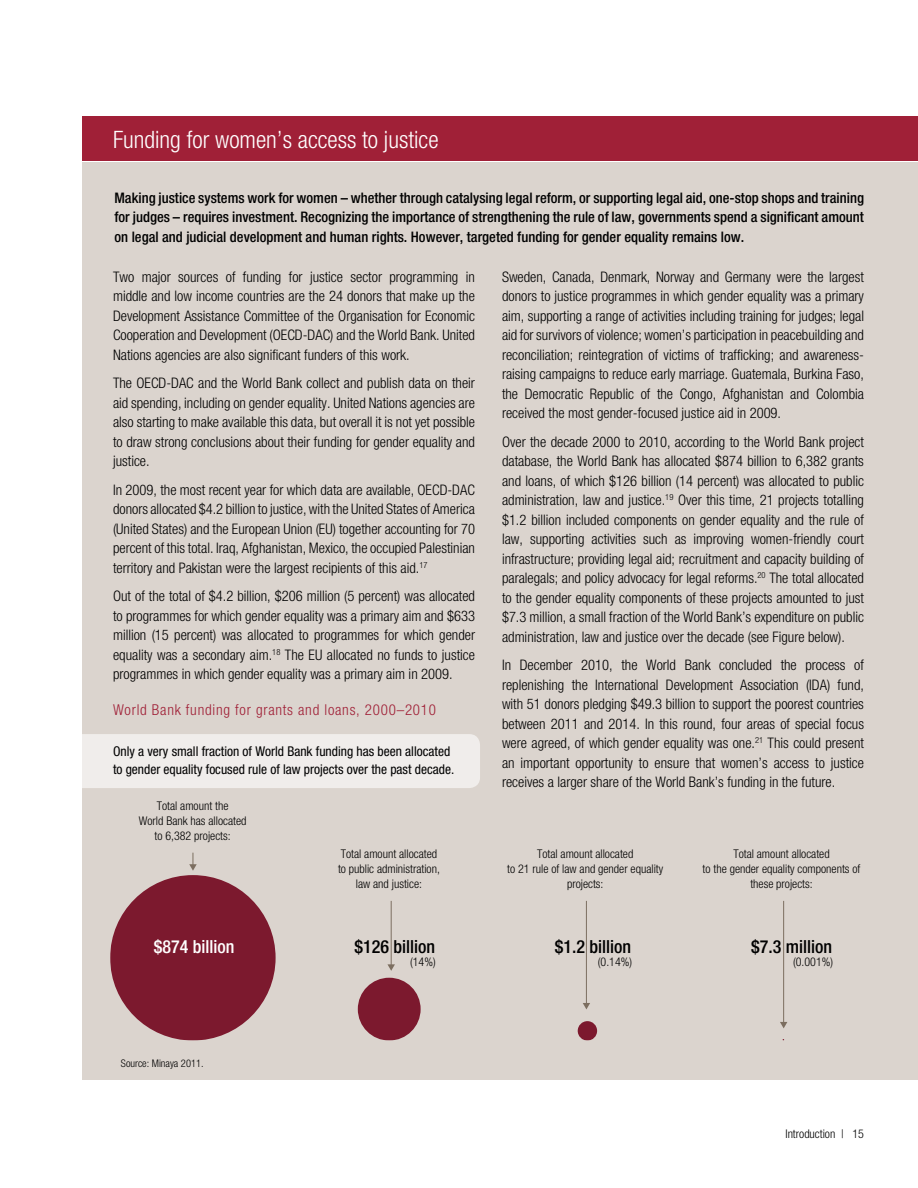
<style>
.page{position:relative;width:918px;height:1188px;background:#fff}
.page>*{position:absolute;margin:0;border:0;box-sizing:border-box;transform-origin:0 0}
.t1{font:300 condensed 24px "Helvetica Neue";color:#fff}
.t2{font:500 condensed 18px "Helvetica Neue";color:#000}
.t3{font:500 condensed 18px "Helvetica Neue";color:#fff}
.t4{font:300 condensed 15px "Helvetica Neue";letter-spacing:.05em;color:#a02037}
.t5{font:300 condensed 14.55px/19.5px "Helvetica Neue";color:#000;text-align:justify}
.t6{font:500 condensed 14.55px/19.5px "Helvetica Neue";color:#000;text-align:justify}
.t7{font:condensed 13.5px/18px "Helvetica Neue";color:#000}
.t8{font:300 condensed 12px/15px "Helvetica Neue";color:#000;text-align:center}
.t9{font:300 condensed 10.5px "Helvetica Neue";color:#000}
</style>
<div class="page">
<div style="left:82px;top:162px;width:836px;height:918px;background:#dbd4ce"></div>
<div style="left:82px;top:116px;width:836px;height:44px;background:#a02037"></div>
<div style="left:82px;top:734px;width:398px;height:54px;background:#f0edeb"></div>
<div style="left:110px;top:875px;width:166px;height:166px;background:#7c192e;border-radius:83px"></div>
<div style="left:358px;top:978px;width:63px;height:63px;background:#7c192e;border-radius:31px"></div>
<div style="left:578px;top:1021px;width:19px;height:20px;background:#7c192e;border-radius:10px"></div>
<hr style="left:783px;top:853px;width:1px;height:170px;background:#7c6e60">
<svg style="left:780px;top:1022px;width:7px;height:6px"></svg>
<hr style="left:586px;top:853px;width:1px;height:151px;background:#7c6e60">
<svg style="left:583px;top:1003px;width:7px;height:6px"></svg>
<hr style="left:391px;top:853px;width:1px;height:112px;background:#7c6e60">
<svg style="left:387px;top:964px;width:8px;height:7px"></svg>
<svg style="left:189px;top:853px;width:8px;height:18px"></svg>
<h1 class="t1" style="left:113px;top:125px;width:327px">Funding for women’s access to justice</h1>
<p class="t6" style="left:114px;top:187px;width:751px">Making justice systems work for women – whether through catalysing legal reform, or supporting legal aid, one-stop shops and training for judges – requires investment. Recognizing the importance of strengthening the rule of law, governments spend a significant amount on legal and judicial development and human rights. However, targeted funding for gender equality remains low.</p>
<p class="t5" style="left:502px;top:267px;width:364px">Sweden, Canada, Denmark, Norway and Germany were the largest donors to justice programmes in which gender equality was a primary aim, supporting a range of activities including training for judges; legal aid for survivors of violence; women’s participation in peacebuilding and reconciliation; reintegration of victims of trafficking; and awareness&shy;raising campaigns to reduce early marriage. Guatemala, Burkina Faso, the Democratic Republic of the Congo, Afghanistan and Colombia received the most gender-focused justice aid in 2009.</p>
<p class="t5" style="left:502px;top:432px;width:364px">Over the decade 2000 to 2010, according to the World Bank project database, the World Bank has allocated $874 billion to 6,382 grants and loans, of which $126 billion (14 percent) was allocated to public administration, law and justice.<sup>19</sup> Over this time, 21 projects totalling $1.2 billion included components on gender equality and the rule of law, supporting activities such as improving women-friendly court infrastructure; providing legal aid; recruitment and capacity building of paralegals; and policy advocacy for legal reforms.<sup>20</sup> The total allocated to the gender equality components of these projects amounted to just $7.3 million, a small fraction of the World Bank’s expenditure on public administration, law and justice over the decade (see Figure below).</p>
<p class="t5" style="left:502px;top:655px;width:364px">In December 2010, the World Bank concluded the process of replenishing the International Development Association (IDA) fund, with 51 donors pledging $49.3 billion to support the poorest countries between 2011 and 2014. In this round, four areas of special focus were agreed, of which gender equality was one.<sup>21</sup> This could present an important opportunity to ensure that women’s access to justice receives a larger share of the World Bank’s funding in the future.</p>
<p class="t5" style="left:113px;top:267px;width:364px">Two major sources of funding for justice sector programming in middle and low income countries are the 24 donors that make up the Development Assistance Committee of the Organisation for Economic Cooperation and Development (OECD-DAC) and the World Bank. United Nations agencies are also significant funders of this work.</p>
<p class="t5" style="left:113px;top:373px;width:364px">The OECD-DAC and the World Bank collect and publish data on their aid spending, including on gender equality. United Nations agencies are also starting to make available this data, but overall it is not yet possible to draw strong conclusions about their funding for gender equality and justice.</p>
<p class="t5" style="left:113px;top:480px;width:363px">In 2009, the most recent year for which data are available, OECD-DAC donors allocated $4.2 billion to justice, with the United States of America (United States) and the European Union (EU) together accounting for 70 percent of this total. Iraq, Afghanistan, Mexico, the occupied Palestinian territory and Pakistan were the largest recipients of this aid.<sup>17</sup></p>
<p class="t5" style="left:113px;top:586px;width:364px">Out of the total of $4.2 billion, $206 million (5 percent) was allocated to programmes for which gender equality was a primary aim and $633 million (15 percent) was allocated to programmes for which gender equality was a secondary aim.<sup>18</sup> The EU allocated no funds to justice programmes in which gender equality was a primary aim in 2009.</p>
<p class="t4" style="left:113px;top:701px;width:325px">World Bank funding for grants and loans, 2000–2010</p>
<p class="t7" style="left:113px;top:742px;width:343px">Only a very small fraction of World Bank funding has been allocated to gender equality focused rule of law projects over the past decade.</p>
<p class="t8" style="left:139px;top:799px;width:109px">Total amount the<br>World Bank has allocated to 6,382 projects:</p>
<p class="t8" style="left:338px;top:847px;width:103px">Total amount allocated to public administration, law and justice:</p>
<p class="t8" style="left:507px;top:847px;width:158px">Total amount allocated<br>to 21 rule of law and gender equality projects:</p>
<p class="t8" style="left:703px;top:847px;width:159px">Total amount allocated<br>to the gender equality components of these projects:</p>
<p class="t3" style="left:154px;top:936px;width:82px">$874 billion</p>
<p class="t2" style="left:355px;top:936px;width:82px">$126 billion</p>
<p class="t2" style="left:555px;top:936px;width:78px">$1.2 billion</p>
<p class="t2" style="left:751px;top:936px;width:82px">$7.3 million</p>
<p class="t8" style="left:410px;top:954px;width:27px">(14%)</p>
<p class="t8" style="left:598px;top:954px;width:36px">(0.14%)</p>
<p class="t8" style="left:793px;top:954px;width:41px">(0.001%)</p>
<p class="t9" style="left:121px;top:1057px;width:84px">Source: Minaya 2011.</p>
<p class="t8" style="left:785px;top:1126px;width:80px">Introduction | 15</p>
</div>
